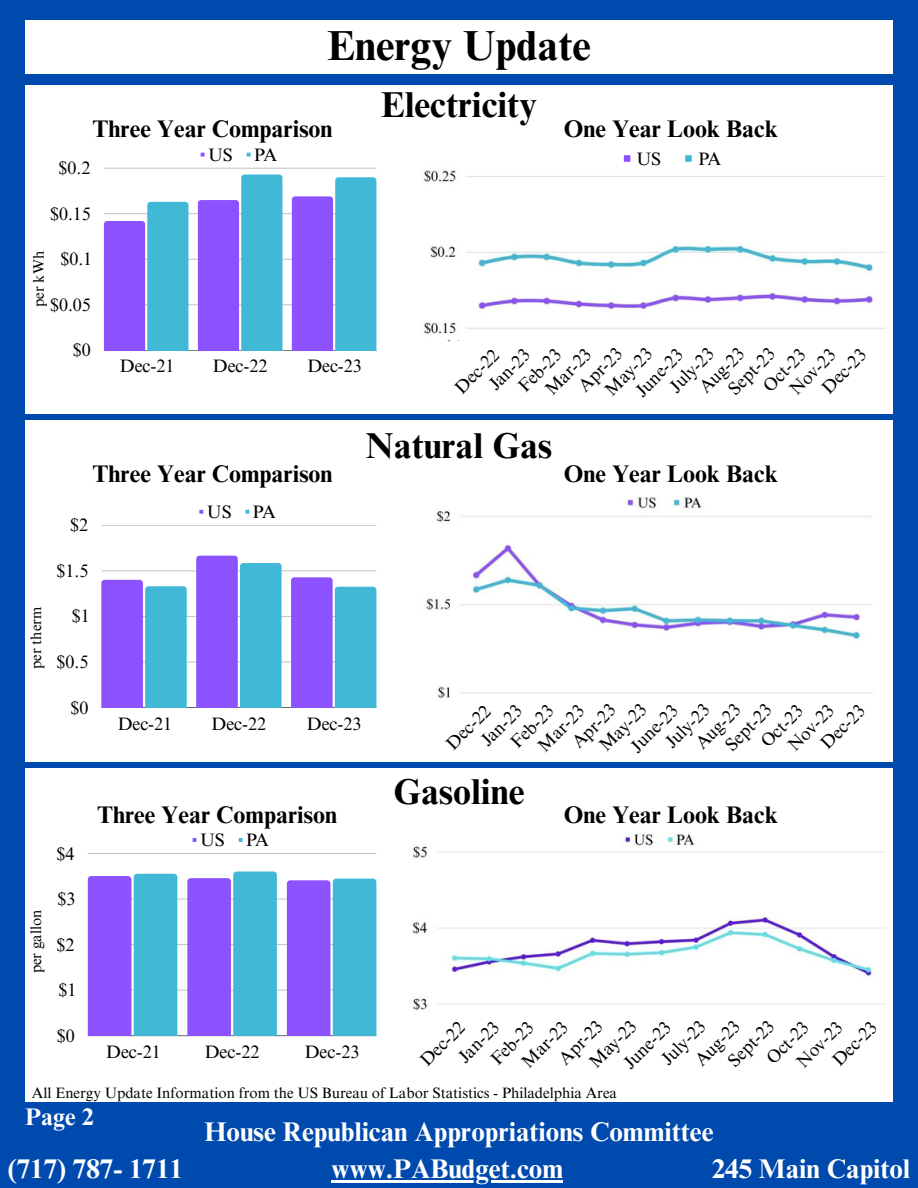
<style>
.page{position:relative;width:918px;height:1188px;background:#004aad}
.page>*{position:absolute;margin:0;border:0;box-sizing:border-box;transform-origin:0 0}
.t1{font:700 42px "Times NRMT Pro";color:#000}
.t2{font:700 36px "Times NRMT Pro";color:#000}
.t3{font:700 27px "Times NRMT Pro";color:#fff}
.t4{font:700 24px "Times NRMT Pro";color:#000}
.t5{font:700 24px "Times NRMT Pro";color:#fff}
.t6{font:18px "Times NRMT Pro";color:#000}
.t7{font:15px "Times NRMT Pro";color:#000}
</style>
<div class="page">
<div style="left:25px;top:21px;width:868px;height:1081px;background:#fff"></div>
<div style="left:0;top:75px;width:918px;height:10px;background:#004aad"></div>
<svg style="left:624px;top:155px;width:6px;height:7px"></svg>
<svg style="left:685px;top:155px;width:7px;height:7px"></svg>
<svg style="left:201px;top:153px;width:4px;height:4px"></svg>
<svg style="left:247px;top:153px;width:4px;height:4px"></svg>
<hr style="left:104px;top:305px;width:272px;height:1px;background:#000">
<hr style="left:104px;top:259px;width:272px;height:1px;background:#000">
<hr style="left:104px;top:213px;width:272px;height:1px;background:#000">
<hr style="left:104px;top:168px;width:272px;height:1px;background:#000">
<hr style="left:104px;top:350px;width:272px;height:1px;background:#000">
<svg style="left:104px;top:202px;width:84px;height:148px;background:#7492eb"></svg>
<svg style="left:198px;top:175px;width:84px;height:175px;background:#7593eb"></svg>
<svg style="left:292px;top:177px;width:84px;height:173px;background:#7391eb"></svg>
<svg style="left:199px;top:510px;width:4px;height:4px"></svg>
<svg style="left:245px;top:510px;width:4px;height:4px"></svg>
<hr style="left:101px;top:662px;width:275px;height:1px;background:#000">
<hr style="left:101px;top:616px;width:275px;height:1px;background:#000">
<hr style="left:101px;top:571px;width:275px;height:1px;background:#000">
<hr style="left:101px;top:525px;width:275px;height:1px;background:#000">
<hr style="left:101px;top:707px;width:275px;height:1px;background:#000">
<svg style="left:101px;top:580px;width:86px;height:127px;background:#708beb"></svg>
<svg style="left:196px;top:556px;width:86px;height:151px;background:#6f8aeb"></svg>
<svg style="left:291px;top:577px;width:85px;height:130px;background:#718aec"></svg>
<svg style="left:193px;top:838px;width:4px;height:4px"></svg>
<svg style="left:239px;top:838px;width:4px;height:4px"></svg>
<hr style="left:88px;top:990px;width:288px;height:1px;background:#000">
<hr style="left:88px;top:944px;width:288px;height:1px;background:#000">
<hr style="left:88px;top:899px;width:288px;height:1px;background:#000">
<hr style="left:88px;top:853px;width:288px;height:1px;background:#000">
<hr style="left:88px;top:1035px;width:288px;height:1px;background:#000">
<svg style="left:88px;top:874px;width:89px;height:162px;background:#6b89ea"></svg>
<svg style="left:187px;top:871px;width:90px;height:165px;background:#708ceb"></svg>
<svg style="left:287px;top:879px;width:89px;height:157px;background:#6b88ea"></svg>
<div style="left:0;top:414px;width:918px;height:6px;background:#004aad"></div>
<div style="left:0;top:762px;width:918px;height:6px;background:#004aad"></div>
<img style="left:424px;top:170px;width:462px;height:165px">
<img style="left:426px;top:497px;width:447px;height:202px">
<img style="left:412px;top:834px;width:474px;height:176px">
<hr style="left:332px;top:1180px;width:231px;height:2px;background:#fff">
<p class="t1" style="left:327px;top:30px;width:265px">Energy Update</p>
<h4 class="t4" style="left:93px;top:120px;width:241px">Three Year Comparison</h4>
<p class="t6" style="left:58px;top:161px;width:33px">$0.2</p>
<p class="t6" style="left:50px;top:207px;width:42px">$0.15</p>
<p class="t7" style="left:33px;top:307px;width:57px;rotate:-90deg">per kWh</p>
<p class="t6" style="left:60px;top:252px;width:33px">$0.1</p>
<p class="t6" style="left:50px;top:298px;width:42px">$0.05</p>
<p class="t6" style="left:73px;top:343px;width:19px">$0</p>
<p class="t6" style="left:208px;top:148px;width:71px">US PA</p>
<p class="t6" style="left:120px;top:360px;width:56px">Dec-21</p>
<p class="t6" style="left:213px;top:360px;width:56px">Dec-22</p>
<p class="t6" style="left:307px;top:360px;width:56px">Dec-23</p>
<h2 class="t2" style="left:381px;top:91px;width:158px">Electricity</h2>
<p class="t4" style="left:564px;top:120px;width:216px">One Year Look Back</p>
<p class="t6" style="left:636px;top:152px;width:26px">US</p>
<p class="t6" style="left:698px;top:152px;width:25px">PA</p>
<p class="t6" style="left:445px;top:327px;width:19px">$0</p>
<p class="t6" style="left:603px;top:387px;width:61px;rotate:-45deg">May-23</p>
<p class="t6" style="left:577px;top:384px;width:56px;rotate:-45deg">Apr-23</p>
<p class="t6" style="left:668px;top:385px;width:56px;rotate:-45deg">July-23</p>
<p class="t6" style="left:697px;top:385px;width:57px;rotate:-45deg">Aug-23</p>
<p class="t6" style="left:726px;top:387px;width:59px;rotate:-45deg">Sept-23</p>
<p class="t6" style="left:543px;top:387px;width:59px;rotate:-45deg">Mar-23</p>
<p class="t6" style="left:788px;top:387px;width:59px;rotate:-45deg">Nov-23</p>
<p class="t6" style="left:453px;top:386px;width:56px;rotate:-45deg">Dec-22</p>
<p class="t6" style="left:634px;top:389px;width:61px;rotate:-45deg">June-23</p>
<p class="t6" style="left:820px;top:385px;width:56px;rotate:-45deg">Dec-23</p>
<p class="t6" style="left:516px;top:384px;width:54px;rotate:-45deg">Feb-23</p>
<p class="t6" style="left:761px;top:383px;width:53px;rotate:-45deg">Oct-23</p>
<p class="t6" style="left:487px;top:382px;width:51px;rotate:-45deg">Jan-23</p>
<p class="t2" style="left:366px;top:433px;width:187px">Natural Gas</p>
<h2 class="t4" style="left:93px;top:465px;width:241px">Three Year Comparison</h2>
<h4 class="t4" style="left:564px;top:465px;width:216px">One Year Look Back</h4>
<p class="t7" style="left:30px;top:669px;width:64px;rotate:-90deg">per therm</p>
<p class="t6" style="left:70px;top:518px;width:19px">$2</p>
<p class="t6" style="left:57px;top:564px;width:33px">$1.5</p>
<p class="t6" style="left:72px;top:610px;width:19px">$1</p>
<p class="t6" style="left:57px;top:655px;width:33px">$0.5</p>
<p class="t6" style="left:70px;top:701px;width:19px">$0</p>
<p class="t6" style="left:207px;top:505px;width:71px">US PA</p>
<p class="t6" style="left:118px;top:717px;width:56px">Dec-21</p>
<p class="t6" style="left:212px;top:717px;width:56px">Dec-22</p>
<p class="t6" style="left:307px;top:717px;width:56px">Dec-23</p>
<p class="t7" style="left:30px;top:973px;width:66px;rotate:-90deg">per gallon</p>
<p class="t6" style="left:56px;top:847px;width:19px">$4</p>
<p class="t6" style="left:57px;top:892px;width:19px">$3</p>
<p class="t6" style="left:56px;top:938px;width:19px">$2</p>
<p class="t6" style="left:58px;top:983px;width:19px">$1</p>
<p class="t6" style="left:57px;top:1029px;width:19px">$0</p>
<p class="t4" style="left:97px;top:806px;width:241px">Three Year Comparison</p>
<p class="t6" style="left:200px;top:833px;width:71px">US PA</p>
<p class="t6" style="left:106px;top:1045px;width:56px">Dec-21</p>
<p class="t6" style="left:205px;top:1045px;width:56px">Dec-22</p>
<p class="t6" style="left:305px;top:1045px;width:56px">Dec-23</p>
<p class="t6" style="left:597px;top:743px;width:61px;rotate:-45deg">May-23</p>
<p class="t6" style="left:663px;top:740px;width:56px;rotate:-45deg">July-23</p>
<p class="t6" style="left:694px;top:741px;width:57px;rotate:-45deg">Aug-23</p>
<p class="t6" style="left:723px;top:743px;width:59px;rotate:-45deg">Sept-23</p>
<p class="t6" style="left:570px;top:740px;width:56px;rotate:-45deg">Apr-23</p>
<p class="t6" style="left:786px;top:743px;width:59px;rotate:-45deg">Nov-23</p>
<p class="t6" style="left:444px;top:742px;width:56px;rotate:-45deg">Dec-22</p>
<p class="t6" style="left:629px;top:744px;width:61px;rotate:-45deg">June-23</p>
<p class="t6" style="left:819px;top:741px;width:56px;rotate:-45deg">Dec-23</p>
<p class="t6" style="left:509px;top:740px;width:54px;rotate:-45deg">Feb-23</p>
<p class="t6" style="left:759px;top:739px;width:53px;rotate:-45deg">Oct-23</p>
<p class="t6" style="left:479px;top:738px;width:51px;rotate:-45deg">Jan-23</p>
<p class="t6" style="left:536px;top:743px;width:59px;rotate:-45deg">Mar-23</p>
<h4 class="t2" style="left:394px;top:778px;width:132px">Gasoline</h4>
<h4 class="t4" style="left:564px;top:805px;width:216px">One Year Look Back</h4>
<p class="t6" style="left:587px;top:1060px;width:61px;rotate:-45deg">May-23</p>
<p class="t6" style="left:726px;top:1059px;width:59px;rotate:-45deg">Sept-23</p>
<p class="t6" style="left:557px;top:1056px;width:56px;rotate:-45deg">Apr-23</p>
<p class="t6" style="left:693px;top:1058px;width:57px;rotate:-45deg">Aug-23</p>
<p class="t6" style="left:659px;top:1057px;width:56px;rotate:-45deg">July-23</p>
<p class="t6" style="left:456px;top:1054px;width:51px;rotate:-45deg">Jan-23</p>
<p class="t6" style="left:520px;top:1060px;width:59px;rotate:-45deg">Mar-23</p>
<p class="t6" style="left:765px;top:1056px;width:53px;rotate:-45deg">Oct-23</p>
<p class="t6" style="left:622px;top:1061px;width:61px;rotate:-45deg">June-23</p>
<p class="t6" style="left:831px;top:1058px;width:56px;rotate:-45deg">Dec-23</p>
<p class="t6" style="left:795px;top:1060px;width:59px;rotate:-45deg">Nov-23</p>
<p class="t6" style="left:489px;top:1057px;width:54px;rotate:-45deg">Feb-23</p>
<p class="t6" style="left:418px;top:1058px;width:47px;rotate:-45deg">Dec-2</p>
<p class="t7" style="left:32px;top:1087px;width:587px">All Energy Update Information from the US Bureau of Labor Statistics - Philadelphia Area</p>
<h4 class="t5" style="left:25px;top:1107px;width:70px">Page 2</h4>
<h4 class="t3" style="left:204px;top:1121px;width:511px">House Republican Appropriations Committee</h4>
<h4 class="t3" style="left:8px;top:1158px;width:177px">(717) 787- 1711</h4>
<h4 class="t3" style="left:332px;top:1158px;width:233px">www.PABudget.com</h4>
<h4 class="t3" style="left:712px;top:1158px;width:200px">245 Main Capitol</h4>
</div>
